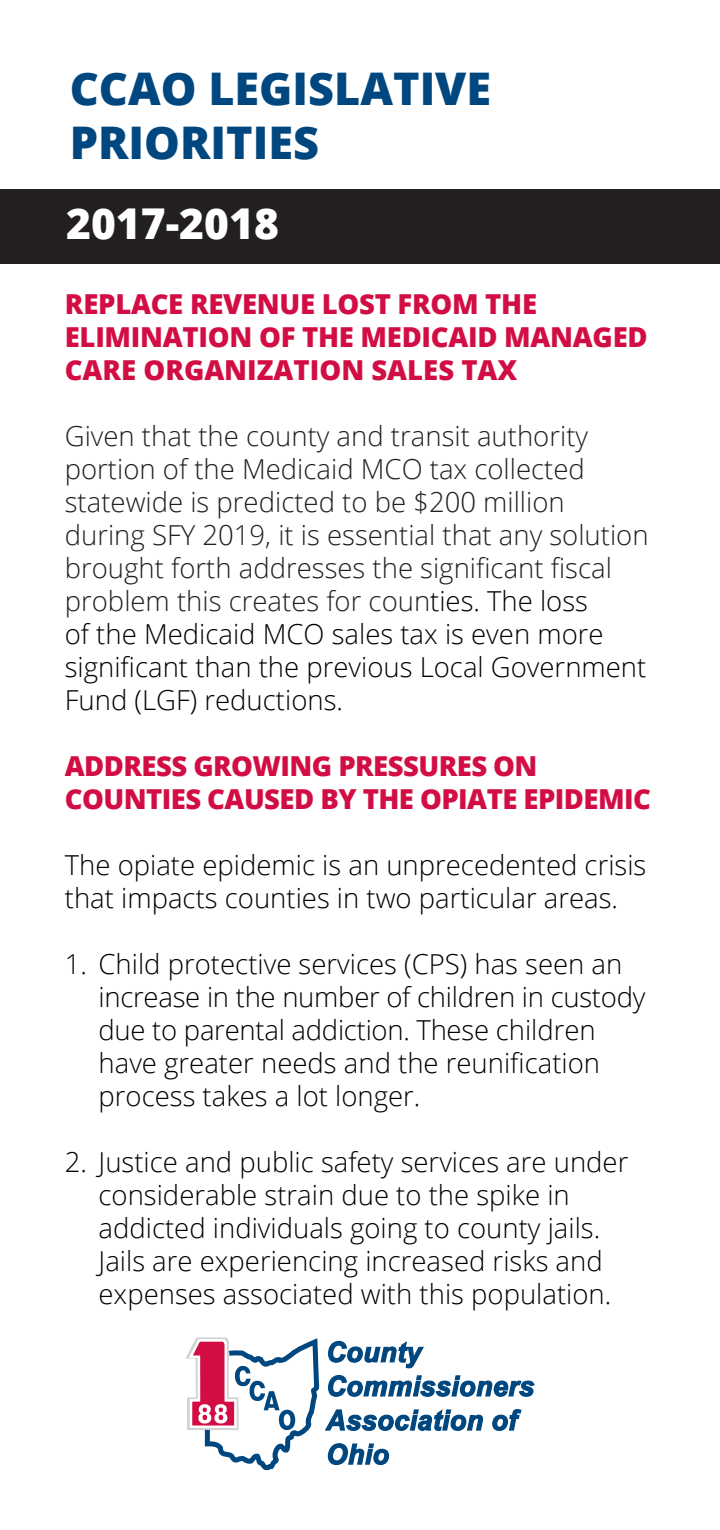
<style>
.page{position:relative;width:720px;height:1530px;background:#fff}
.page>*{position:absolute;margin:0;border:0;box-sizing:border-box;transform-origin:0 0}
.Paragraph_Style_1{font:800 45px/54px "Open Sans";color:#00477f}
.t1{font:800 42.5px "Open Sans";color:#fff}
.t2{font:300 27.5px/33px "Open Sans";color:#000}
.t3{font:300 27.5px/33px "Open Sans";color:#231f20}
.t4{font:800 27.5px/33px "Open Sans";letter-spacing:-.01em;color:#d20d44}
.s1{color:#000}
</style>
<div class="page">
<div style="left:0;top:189px;width:720px;height:75px;background:#231f20"></div>
<svg style="left:185px;top:1337px;width:350px;height:134px"></svg>
<p class="Paragraph_Style_1" style="left:70px;top:59px;width:423px">CCAO LEGISLATIVE<br>PRIORITIES</p>
<p class="t1" style="left:66px;top:191px;width:214px">2017-2018</p>
<p class="t4" style="left:65px;top:286px;width:584px">REPLACE REVENUE LOST FROM THE<br>ELIMINATION OF THE MEDICAID MANAGED<br>CARE ORGANIZATION SALES TAX</p>
<p class="t3" style="left:65px;top:418px;width:585px">Given that the county and transit authority portion of the Medicaid MCO tax collected statewide is predicted to be $200 million during SFY 2019, it is essential that any solution brought forth addresses the significant fiscal problem this creates for coun<span class="s1">ties. The loss<br>of the Medicaid MCO sales tax is even more significant than the previous Local Government Fund (LGF) reductions.</span></p>
<p class="t4" style="left:65px;top:748px;width:588px">ADDRESS GROWING PRESSURES ON<br>COUNTIES CAUSED BY THE OPIATE EPIDEMIC</p>
<p class="t2" style="left:65px;top:847px;width:583px">The opiate epidemic is an unprecedented crisis that impacts counties in two particular areas.</p>
<p class="t2" style="left:99px;top:946px;width:548px;text-indent:-34px">1. Child protective services (CPS) has seen an increase in the number of children in custody due to parental addiction. These children have greater needs and the reunification process takes a lot longer.</p>
<p class="t2" style="left:99px;top:1144px;width:531px;text-indent:-34px">2. Justice and public safety services are under considerable strain due to the spike in addicted individuals going to county jails.<br>Jails are experiencing increased risks and expenses associated with this population.</p>
</div>
